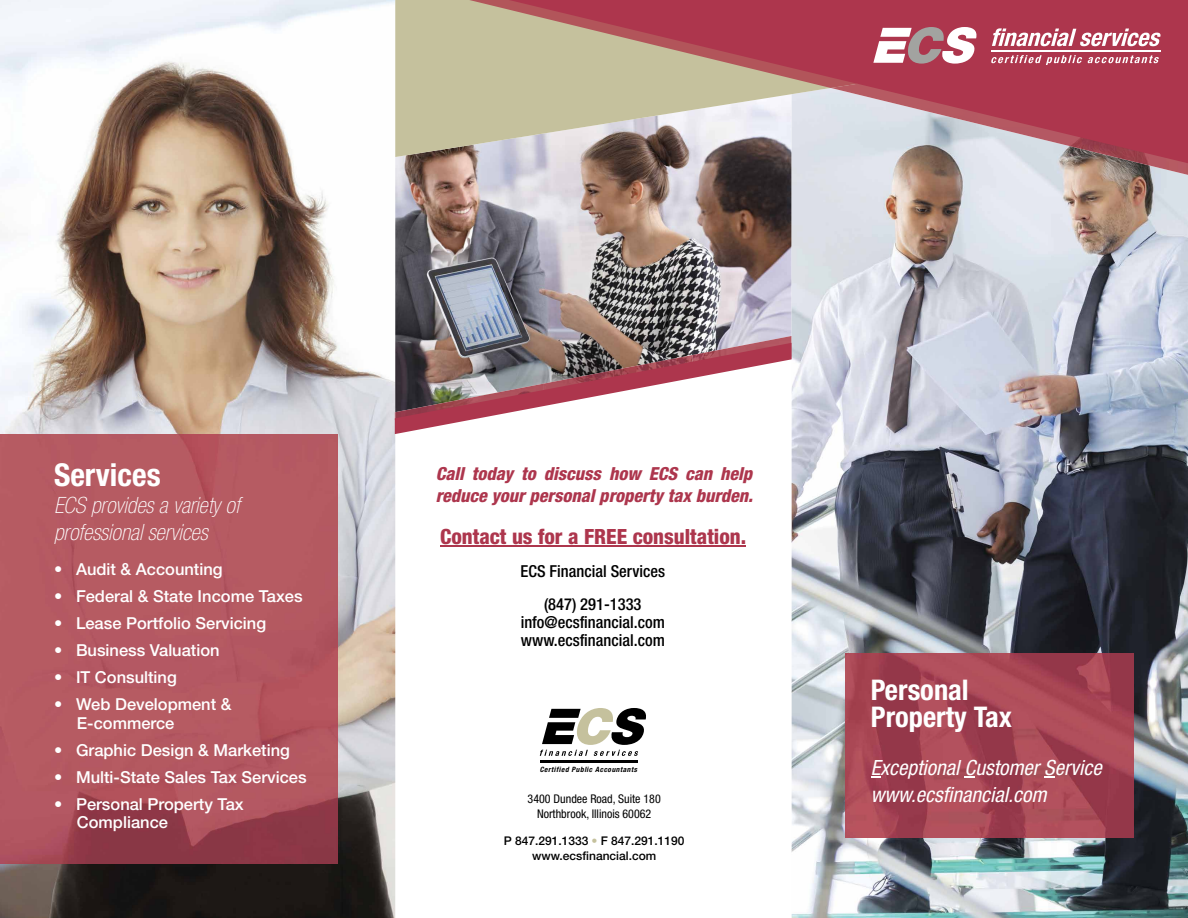
<style>
.page{position:relative;width:1188px;height:918px;background:#fff}
.page>*{position:absolute;margin:0;border:0;box-sizing:border-box;transform-origin:0 0}
.t1{font:700 condensed 31.5px "Helvetica Neue LT Std";color:#fff}
.t2{font:700 condensed 28.5px/27px "Helvetica Neue LT Std";color:#fff}
.t3{font:italic 100 condensed 22.5px/27px "Helvetica Neue LT Std";color:#fff}
.t4{font:italic condensed 21px/27px "Helvetica Neue LT Std";color:#fff}
.t5{font:800 condensed 21px "Helvetica Neue LT Std";color:#ad364d}
.t6{font:italic 800 condensed 18px/21.6px "Helvetica Neue LT Std";color:#ad364d}
.t7{font:500 16.5px/19.5px "Helvetica Neue LT Std";color:#fff}
.t8{font:500 condensed 16.5px/33px "Helvetica Neue LT Std";color:#000;text-align:center}
.t9{font:condensed 12px/15px "Helvetica Neue LT Std";color:#000;text-align:center}
.t10{font:500 12px/15px "Helvetica Neue LT Std";color:#000;text-align:center}
.t11{font:italic 700 condensed 7.35px "Helvetica Neue LT Std";letter-spacing:.075em;color:#000}
.s1{color:#c5c19d}
</style>
<div class="page">
<img style="left:0;top:0;width:395px;height:918px">
<img style="left:395px;top:157px;width:397px;height:110px">
<img style="left:395px;top:267px;width:397px;height:167px">
<img style="left:792px;top:163px;width:396px;height:755px">
<svg style="left:395px;top:0;width:114px;height:157px;background:#c2bd9c"></svg>
<img style="left:1137px;top:163px;width:51px;height:12px">
<div style="left:469px;top:0;width:40px;height:88px;background:#c5c19d"></div>
<svg style="left:509px;top:0;width:679px;height:163px;background:#b88083"></svg>
<img style="left:0;top:434px;width:338px;height:430px">
<svg style="left:873px;top:27px;width:315px;height:54px"></svg>
<svg style="left:540px;top:708px;width:106px;height:48px"></svg>
<hr style="left:540px;top:761px;width:97px;height:2px;background:#000">
<img style="left:845px;top:654px;width:288px;height:183px">
<hr style="left:440px;top:546px;width:306px;height:1px;background:#ad364d">
<h1 class="t1" style="left:54px;top:455px;width:108px">Services</h1>
<h3 class="t3" style="left:54px;top:492px;width:187px">ECS provides a variety of professional services</h3>
<p class="t7" style="left:54px;top:559px;width:170px">• Audit &amp; Accounting</p>
<p class="t7" style="left:54px;top:586px;width:250px">• Federal &amp; State Income Taxes</p>
<p class="t7" style="left:54px;top:613px;width:214px">• Lease Portfolio Servicing</p>
<p class="t7" style="left:54px;top:640px;width:167px">• Business Valuation</p>
<p class="t7" style="left:54px;top:667px;width:124px">• IT Consulting</p>
<p class="t7" style="left:77px;top:694px;width:156px;text-indent:-23px">• Web Development &amp;<br>E-commerce</p>
<p class="t7" style="left:54px;top:740px;width:237px">• Graphic Design &amp; Marketing</p>
<p class="t7" style="left:54px;top:767px;width:254px">• Multi-State Sales Tax Services</p>
<p class="t7" style="left:77px;top:795px;width:168px;line-height:18px;text-indent:-23px">• Personal Property Tax<br>Compliance</p>
<p class="t6" style="left:436px;top:463px;width:319px">Call today to discuss how ECS can help reduce your personal property tax burden.</p>
<p class="t5" style="left:440px;top:524px;width:308px">Contact us for a FREE consultation.</p>
<p class="t8" style="left:521px;top:555px;width:146px">ECS Financial Services (847) 291-1333</p>
<p class="t8" style="left:521px;top:613px;width:146px;line-height:18px;text-align:left">info@ecsfinancial.com www.ecsfinancial.com</p>
<p class="t11" style="left:540px;top:765px;width:99px">Certified Public Accountants</p>
<p class="t9" style="left:528px;top:791px;width:135px">3400 Dundee Road, Suite 180<br>Northbrook, Illinois 60062</p>
<p class="t10" style="left:504px;top:833px;width:182px">P 847.291.1333 <span class="s1">•</span> F 847.291.1190 www.ecsfinancial.com</p>
<h2 class="t2" style="left:871px;top:676px;width:143px">Personal<br>Property Tax</h2>
<p class="t4" style="left:871px;top:754px;width:232px">Exceptional Customer Service www.ecsfinancial.com</p>
</div>
